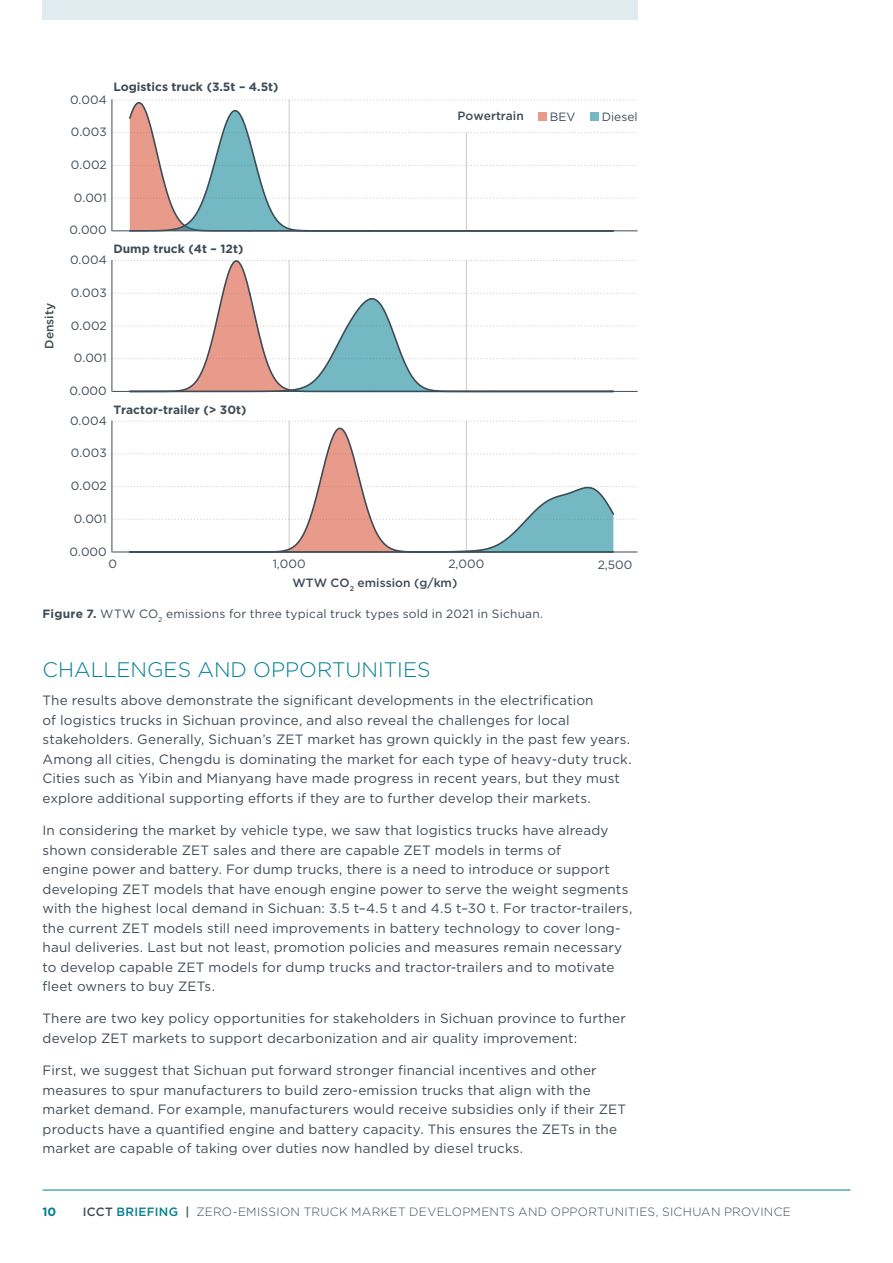
<style>
.page{position:relative;width:893px;height:1263px;background:#fff}
.page>*{position:absolute;margin:0;border:0;box-sizing:border-box;transform-origin:0 0}
.t1{font:300 21px "Gotham";color:#007e94}
.Body_Copy{font:13.5px/19.5px "Gotham";letter-spacing:.01em;color:#3f4b55}
.Figure_title__underneath{font:12px "Gotham";letter-spacing:.005em;color:#3f4b55}
.t2{font:300 12px "Gotham";letter-spacing:.02em;color:#3f4b55}
.t3{font:700 12px "Gotham";color:#3f4b55}
.t4{font:500 12px "Gotham";color:#3f4b55}
.t5{font:700 12px "Gotham";color:#007e94}
.s1{font-weight:700}
.s2{font-weight:500}
.s3{font-weight:500;color:#007e94}
</style>
<div class="page">
<hr style="left:43px;top:1190px;width:807px;height:1px;background:#007e94">
<div style="left:43px;top:0;width:595px;height:20px;background:#e1ecf0"></div>
<svg style="left:112px;top:260px;width:525px;height:133px"></svg>
<svg style="left:112px;top:421px;width:526px;height:131px"></svg>
<svg style="left:112px;top:99px;width:526px;height:133px"></svg>
<hr style="left:112px;top:230px;width:526px;height:1px;background:#3f4b55">
<hr style="left:112px;top:391px;width:526px;height:1px;background:#3f4b55">
<hr style="left:112px;top:552px;width:526px;height:1px;background:#3f4b55">
<p class="t4" style="left:41px;top:349px;width:47px;rotate:-90deg">Density</p>
<p class="Figure_title__underneath" style="left:70px;top:92px;width:38px">0.004</p>
<p class="t3" style="left:113px;top:79px;width:167px">Logistics truck (3.5t – 4.5t)</p>
<p class="Figure_title__underneath" style="left:71px;top:124px;width:37px">0.003</p>
<p class="Figure_title__underneath" style="left:71px;top:157px;width:37px">0.002</p>
<p class="Figure_title__underneath" style="left:74px;top:190px;width:34px">0.001</p>
<p class="Figure_title__underneath" style="left:70px;top:222px;width:39px">0.000</p>
<p class="Figure_title__underneath" style="left:70px;top:252px;width:38px">0.004</p>
<p class="t3" style="left:113px;top:240px;width:131px">Dump truck (4t – 12t)</p>
<p class="Figure_title__underneath" style="left:71px;top:285px;width:37px">0.003</p>
<p class="Figure_title__underneath" style="left:71px;top:318px;width:37px">0.002</p>
<p class="Figure_title__underneath" style="left:74px;top:350px;width:34px">0.001</p>
<p class="Figure_title__underneath" style="left:70px;top:383px;width:39px">0.000</p>
<p class="t3" style="left:113px;top:401px;width:135px">Tractor-trailer (&gt; 30t)</p>
<p class="Figure_title__underneath" style="left:70px;top:413px;width:38px">0.004</p>
<p class="Figure_title__underneath" style="left:71px;top:445px;width:37px">0.003</p>
<p class="Figure_title__underneath" style="left:71px;top:478px;width:37px">0.002</p>
<p class="Figure_title__underneath" style="left:74px;top:511px;width:34px">0.001</p>
<p class="Figure_title__underneath" style="left:70px;top:544px;width:39px">0.000</p>
<p class="t4" style="left:458px;top:108px;width:68px">Powertrain</p>
<p class="Figure_title__underneath" style="left:550px;top:109px;width:27px">BEV</p>
<p class="Figure_title__underneath" style="left:602px;top:109px;width:37px">Diesel</p>
<p class="Figure_title__underneath" style="left:108px;top:556px;width:10px">0</p>
<p class="Figure_title__underneath" style="left:273px;top:556px;width:34px">1,000</p>
<p class="Figure_title__underneath" style="left:448px;top:556px;width:37px">2,000</p>
<p class="t4" style="left:293px;top:575px;width:166px">WTW CO<sub>2</sub> emission (g/km)</p>
<p class="Figure_title__underneath" style="left:598px;top:557px;width:36px">2,500</p>
<p class="Figure_title__underneath" style="left:43px;top:606px;width:502px"><span class="s1">Figure 7.</span> WTW CO<sub>2</sub> emissions for three typical truck types sold in 2021 in Sichuan.</p>
<h1 class="t1" style="left:43px;top:657px;width:389px">CHALLENGES AND OPPORTUNITIES</h1>
<p class="Body_Copy" style="left:43px;top:691px;width:591px">The results above demonstrate the significant developments in the electrification<br>of logistics trucks in Sichuan province, and also reveal the challenges for local stakeholders. Generally, Sichuan’s ZET market has grown quickly in the past few years.<br>Among all cities, Chengdu is dominating the market for each type of heavy-duty truck.<br>Cities such as Yibin and Mianyang have made progress in recent years, but they must explore additional supporting efforts if they are to further develop their markets.</p>
<p class="Body_Copy" style="left:43px;top:820px;width:591px">In considering the market by vehicle type, we saw that logistics trucks have already shown considerable ZET sales and there are capable ZET models in terms of<br>engine power and battery. For dump trucks, there is a need to introduce or support developing ZET models that have enough engine power to serve the weight segments with the highest local demand in Sichuan: 3.5 t–4.5 t and 4.5 t–30 t. For tractor-trailers, the current ZET models still need improvements in battery technology to cover long&shy;haul deliveries. Last but not least, promotion policies and measures remain necessary to develop capable ZET models for dump trucks and tractor-trailers and to motivate fleet owners to buy ZETs.</p>
<p class="Body_Copy" style="left:43px;top:1009px;width:585px">There are two key policy opportunities for stakeholders in Sichuan province to further develop ZET markets to support decarbonization and air quality improvement:</p>
<p class="Body_Copy" style="left:43px;top:1060px;width:585px">First, we suggest that Sichuan put forward stronger financial incentives and other measures to spur manufacturers to build zero-emission trucks that align with the market demand. For example, manufacturers would receive subsidies only if their ZET products have a quantified engine and battery capacity. This ensures the ZETs in the market are capable of taking over duties now handled by diesel trucks.</p>
<p class="t5" style="left:43px;top:1203px;width:15px">10</p>
<p class="t2" style="left:83px;top:1204px;width:710px"><span class="s2">ICCT</span> <span class="s3">BRIEFING</span> <span class="s2">|</span> ZERO-EMISSION TRUCK MARKET DEVELOPMENTS AND OPPORTUNITIES, SICHUAN PROVINCE</p>
</div>
